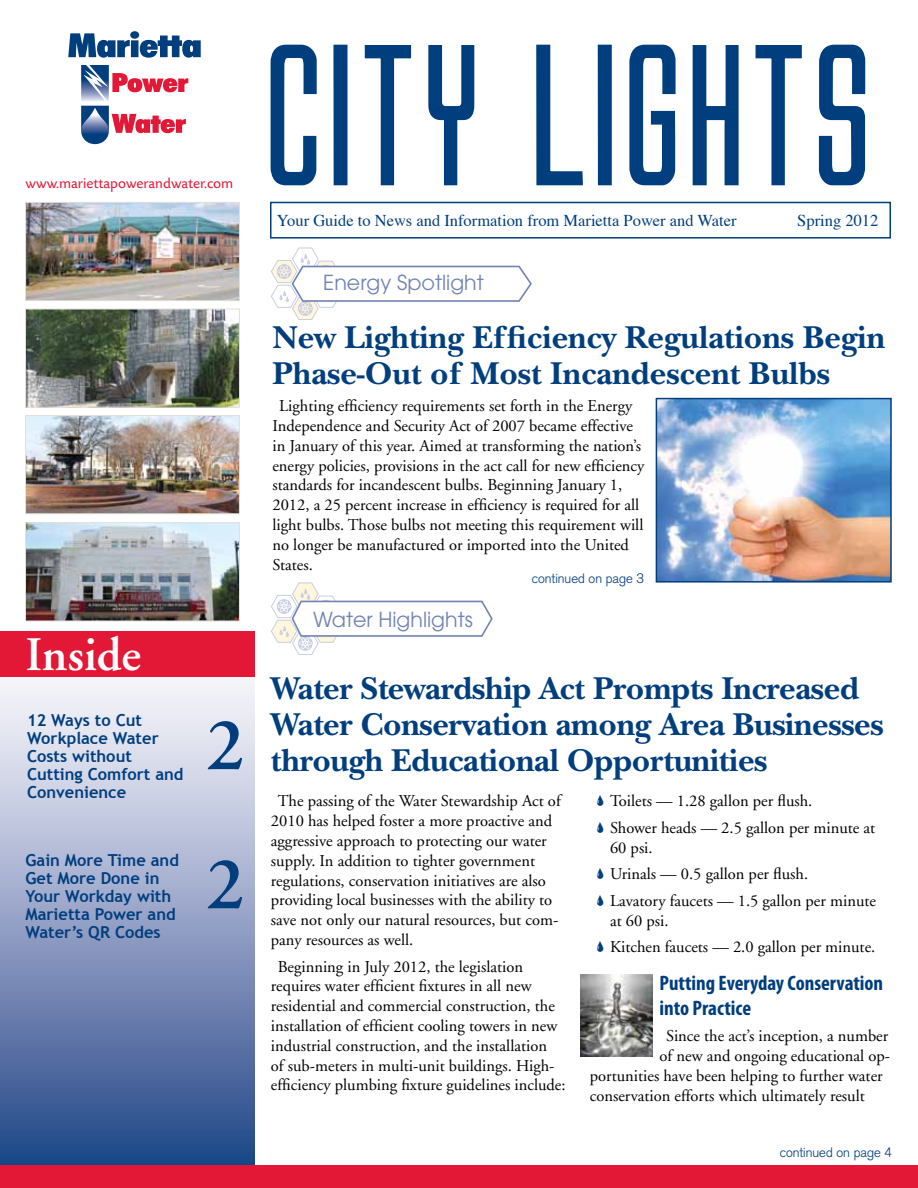
<style>
.page{position:relative;width:918px;height:1188px;background:#fff}
.page>*{position:absolute;margin:0;border:0;box-sizing:border-box;transform-origin:0 0}
.t1{font:600 75px/139.2px "Adobe Garamond";color:#003e7e}
.t2{font:600 48px "Adobe Garamond";color:#fff}
.t3{font:700 33px/36px "New Baskerville";letter-spacing:-.01em;color:#003e7e}
.t4{font:700 condensed 21px/25.2px "Myriad Pro";color:#003e7e}
.t5{font:20.7px "Avant Garde";color:#7183b2}
.t6{font:16.5px/19.8px "Adobe Garamond";color:#000}
.t7{font:700 16.5px/18px "Trebuchet MS";color:#003e7e}
.t8{font:16.5px "Times";color:#003e7e}
.t9{font:15px "Today SB";color:#e31837}
.t10{font:300 13.5px "Akzidenz Grotesk";color:#003e7e}
</style>
<div class="page">
<svg style="left:0;top:631px;width:255px;height:535px;background:#919fc3"></svg>
<svg style="left:68px;top:31px;width:133px;height:27px"></svg>
<svg style="left:81px;top:65px;width:107px;height:36px"></svg>
<div style="left:81px;top:106px;width:28px;height:24px;background:#003e7e"></div>
<svg style="left:81px;top:108px;width:105px;height:36px"></svg>
<div style="left:0;top:632px;width:255px;height:45px;background:#e31837"></div>
<img style="left:27px;top:204px;width:211px;height:95px">
<div style="left:25px;top:202px;width:215px;height:99px;border:1px solid #e2e1da"></div>
<img style="left:27px;top:417px;width:211px;height:95px">
<div style="left:25px;top:415px;width:215px;height:99px;border:1px solid #e2e1da"></div>
<img style="left:27px;top:311px;width:211px;height:95px">
<div style="left:25px;top:309px;width:215px;height:99px;border:1px solid #e2e1da"></div>
<img style="left:27px;top:524px;width:211px;height:95px">
<div style="left:25px;top:522px;width:215px;height:99px;border:1px solid #e2e1da"></div>
<div style="left:0;top:1166px;width:918px;height:22px;background:#e31837"></div>
<div style="left:270px;top:202px;width:621px;height:37px;border:2px solid #003e7e"></div>
<svg style="left:270px;top:44px;width:47px;height:142px"></svg>
<div style="left:333px;top:45px;width:15px;height:140px;border:7px solid #003e7e"></div>
<svg style="left:364px;top:45px;width:48px;height:141px"></svg>
<svg style="left:428px;top:45px;width:47px;height:141px"></svg>
<svg style="left:536px;top:44px;width:47px;height:142px"></svg>
<div style="left:598px;top:45px;width:14px;height:140px;border:7px solid #003e7e"></div>
<svg style="left:629px;top:44px;width:47px;height:142px"></svg>
<svg style="left:692px;top:45px;width:47px;height:141px"></svg>
<svg style="left:755px;top:45px;width:47px;height:141px"></svg>
<svg style="left:818px;top:44px;width:48px;height:142px"></svg>
<img style="left:659px;top:401px;width:230px;height:179px">
<div style="left:656px;top:398px;width:236px;height:185px;border:2px solid #003e7e"></div>
<img style="left:580px;top:974px;width:73px;height:83px">
<svg style="left:271px;top:247px;width:261px;height:73px"></svg>
<svg style="left:271px;top:582px;width:222px;height:73px"></svg>
<p class="t9" style="left:26px;top:175px;width:209px">www.mariettapowerandwater.com</p>
<h2 class="t2" style="left:26px;top:629px;width:117px">Inside</h2>
<p class="t7" style="left:27px;top:712px;width:158px">12 Ways to Cut<br>Workplace Water<br>Costs without<br>Cutting Comfort and<br>Convenience</p>
<p class="t7" style="left:26px;top:851px;width:155px">Gain More Time and<br>Get More Done in<br>Your Workday with<br>Marietta Power and<br>Water’s QR Codes</p>
<h1 class="t1" style="left:206px;top:677px;width:40px">2<br>2</h1>
<p class="t8" style="left:277px;top:205px;width:461px">Your Guide to News and Information from Marietta Power and Water</p>
<p class="t8" style="left:797px;top:205px;width:83px">Spring 2012</p>
<p class="t5" style="left:323px;top:271px;width:162px">Energy Spotlight</p>
<p class="t5" style="left:313px;top:272px;width:156px">Quick and Easy</p>
<h3 class="t3" style="left:272px;top:319px;width:614px">New Lighting Efficiency Regulations Begin<br>Phase-Out of Most Incandescent Bulbs</h3>
<p class="t6" style="left:272px;top:396px;width:373px;text-indent:7px">Lighting efficiency requirements set forth in the Energy Independence and Security Act of 2007 became effective in January of this year. Aimed at transforming the nation’s energy policies, provisions in the act call for new efficiency standards for incandescent bulbs. Beginning January 1, 2012, a 25 percent increase in efficiency is required for all light bulbs. Those bulbs not meeting this requirement will no longer be manufactured or imported into the United States.</p>
<p class="t5" style="left:313px;top:607px;width:156px">Quick and Easy</p>
<p class="t5" style="left:313px;top:607px;width:161px">Water Highlights</p>
<p class="t10" style="left:532px;top:570px;width:114px">continued on page 3</p>
<h3 class="t3" style="left:271px;top:670px;width:614px">Water Stewardship Act Prompts Increased<br>Water Conservation among Area Businesses through Educational Opportunities</h3>
<p class="t6" style="left:271px;top:792px;width:291px;text-indent:7px">The passing of the Water Stewardship Act of 2010 has helped foster a more proactive and aggressive approach to protecting our water supply. In addition to tighter government regulations, conservation initiatives are also providing local businesses with the ability to save not only our natural resources, but com&shy;pany resources as well.</p>
<p class="t6" style="left:271px;top:957px;width:296px;text-indent:7px">Beginning in July 2012, the legislation requires water efficient fixtures in all new residential and commercial construction, the installation of efficient cooling towers in new industrial construction, and the installation<br>of sub-meters in multi-unit buildings. High&shy;efficiency plumbing fixture guidelines include:</p>
<p class="t6" style="left:610px;top:788px;width:267px;line-height:26.5px">Toilets — 1.28 gallon per flush.<br>Shower heads — 2.5 gallon per minute at</p>
<p class="t6" style="left:610px;top:835px;width:268px;line-height:26.5px">60 psi.<br>Urinals — 0.5 gallon per flush.<br>Lavatory faucets — 1.5 gallon per minute</p>
<p class="t6" style="left:610px;top:908px;width:267px;line-height:26.5px">at 60 psi.<br>Kitchen faucets — 2.0 gallon per minute.</p>
<p class="t4" style="left:659px;top:970px;width:225px">Putting Everyday Conservation into Practice</p>
<p class="t6" style="left:666px;top:1027px;width:224px">Since the act’s inception, a number</p>
<p class="t6" style="left:659px;top:1046px;width:232px">of new and ongoing educational op-</p>
<p class="t6" style="left:590px;top:1066px;width:294px">portunities have been helping to further water</p>
<p class="t6" style="left:590px;top:1086px;width:277px">conservation efforts which ultimately result</p>
<p class="t10" style="left:780px;top:1144px;width:114px">continued on page 4</p>
</div>
